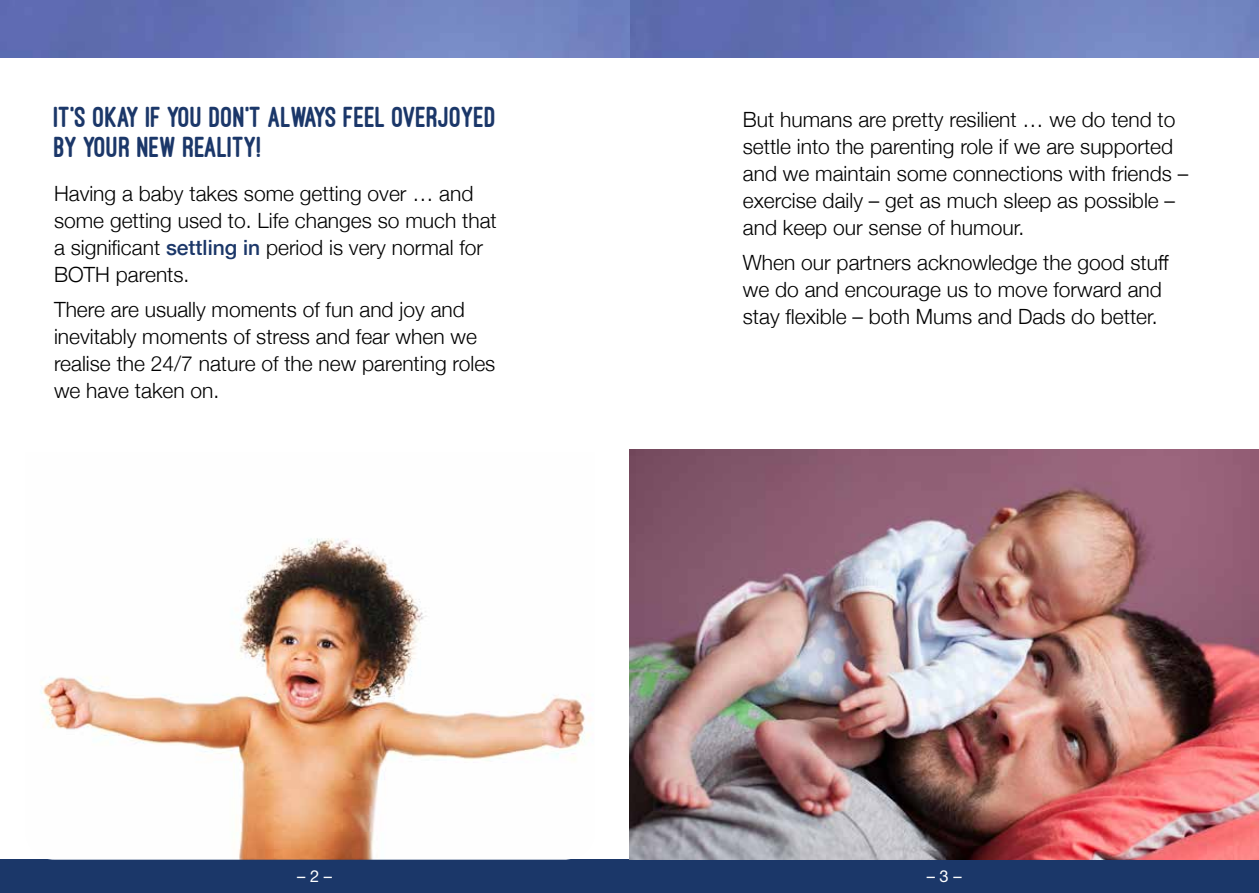
<style>
.page{position:relative;width:1259px;height:893px;background:#fff}
.page>*{position:absolute;margin:0;border:0;box-sizing:border-box;transform-origin:0 0}
.t1{font:800 30px/30px "Ostrich Sans";color:#1b3769}
.t2{font:300 21px/27px "Helvetica Neue";color:#000}
.t3{font:16.5px "Helvetica Neue CE";color:#fff}
.s1{font-weight:500;color:#1b3769}
</style>
<div class="page">
<div style="left:0;top:860px;width:629px;height:33px;background:#1b3769"></div>
<div style="left:629px;top:860px;width:630px;height:33px;background:#1b3769"></div>
<img style="left:25px;top:538px;width:570px;height:322px">
<img style="left:0;top:0;width:1259px;height:57px">
<img style="left:629px;top:449px;width:630px;height:411px">
<h1 class="t1" style="left:54px;top:102px;width:444px">IT’S OKAY IF YOU DON’T ALWAYS FEEL OVERJOYED<br>BY YOUR NEW REALITY!</h1>
<p class="t2" style="left:54px;top:178px;width:444px">Having a baby takes some getting over … and some getting used to. Life changes so much that a significant <span class="s1">settling in</span> period is very normal for BOTH parents.</p>
<p class="t2" style="left:54px;top:295px;width:443px">There are usually moments of fun and joy and inevitably moments of stress and fear when we realise the 24/7 nature of the new parenting roles we have taken on.</p>
<p class="t2" style="left:743px;top:104px;width:447px">But humans are pretty resilient … we do tend to settle into the parenting role if we are supported and we maintain some connections with friends – exercise daily – get as much sleep as possible – and keep our sense of humour.</p>
<p class="t2" style="left:743px;top:248px;width:427px">When our partners acknowledge the good stuff we do and encourage us to move forward and stay flexible – both Mums and Dads do better.</p>
<p class="t3" style="left:297px;top:866px;width:36px">– 2 –</p>
<p class="t3" style="left:927px;top:866px;width:36px">– 3 –</p>
</div>
